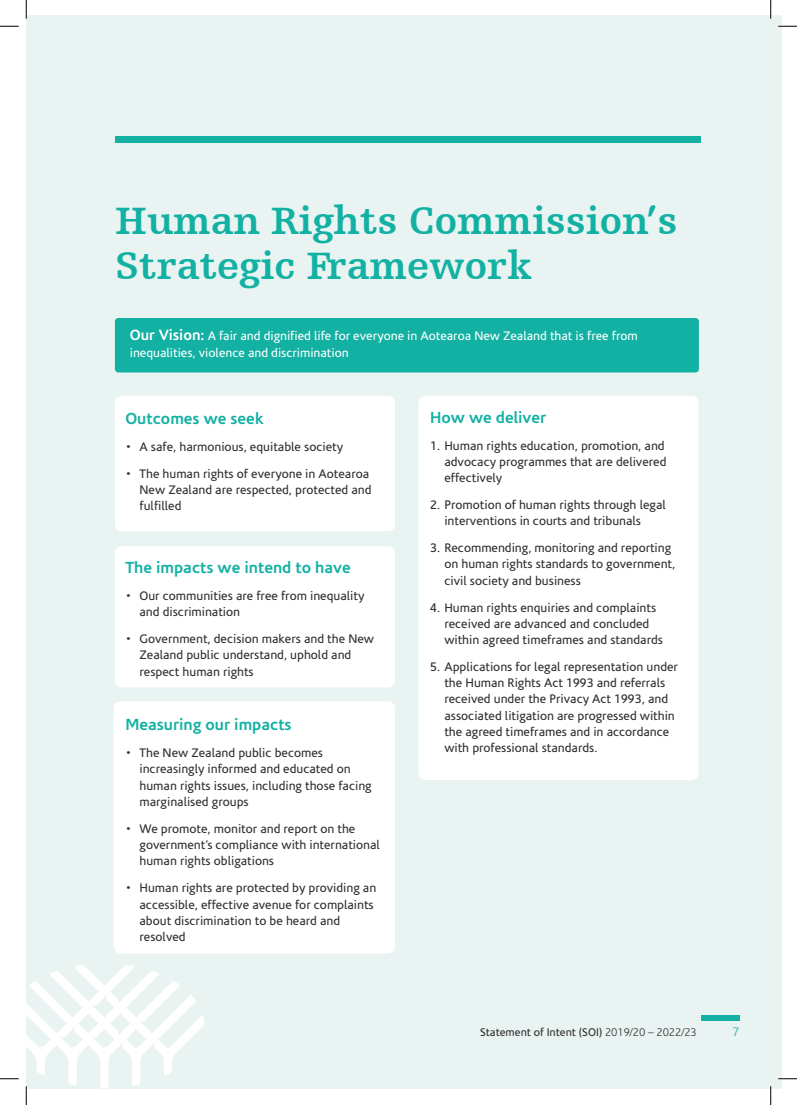
<style>
.page{position:relative;width:797px;height:1105px;background:#fff}
.page>*{position:absolute;margin:0;border:0;box-sizing:border-box;transform-origin:0 0}
.Headign_1{font:700 40px/45px "Humanist Slabserif 712 BT";color:#12b1a3}
.Head_2{font:700 16.25px "Coris Macron";color:#12b1a3}
.Head_2-2{font:12.5px/16.2px "Coris Macron";color:#312f30}
.Body_Text{font:12.5px/17.5px "Coris Macron";color:#fff}
.t1{font:300 12.5px "Coris Macron";color:#12b1a3}
.t2{font:11.25px "Coris Macron";color:#312f30}
.s1{font-weight:700;font-size:15px}
.s2{font-weight:300}
</style>
<div class="page">
<div style="left:26px;top:16px;width:755px;height:1073px;background:#e9f4f2"></div>
<div style="left:115px;top:318px;width:584px;height:54px;background:#12b1a3;border-radius:4px"></div>
<div style="left:115px;top:396px;width:280px;height:135px;background:#fff;border-radius:7px"></div>
<div style="left:418px;top:396px;width:280px;height:384px;background:#fff;border-radius:7px"></div>
<div style="left:115px;top:546px;width:280px;height:141px;background:#fff;border-radius:7px"></div>
<div style="left:114px;top:701px;width:281px;height:252px;background:#fff;border-radius:7px"></div>
<div style="left:701px;top:1015px;width:38px;height:5px;background:#12b1a3"></div>
<div style="left:115px;top:136px;width:585px;height:6px;background:#12b1a3"></div>
<svg style="left:0;top:25px;width:19px;height:2px"></svg>
<svg style="left:778px;top:25px;width:19px;height:2px"></svg>
<svg style="left:778px;top:1078px;width:19px;height:1px"></svg>
<svg style="left:25px;top:0;width:2px;height:19px"></svg>
<svg style="left:0;top:965px;width:204px;height:140px"></svg>
<svg style="left:770px;top:0;width:1px;height:19px"></svg>
<svg style="left:770px;top:1086px;width:1px;height:19px"></svg>
<p class="Headign_1" style="left:116px;top:197px;width:563px">Human Rights Commission’s<br>Strategic Framework</p>
<p class="Body_Text" style="left:130px;top:327px;width:509px"><span class="s1">Our Vision:</span> A fair and dignified life for everyone in Aotearoa New Zealand that is free from inequalities, violence and discrimination</p>
<p class="Head_2" style="left:125px;top:409px;width:140px">Outcomes we seek</p>
<p class="Head_2-2" style="left:125px;top:439px;width:219px">• A safe, harmonious, equitable society</p>
<p class="Head_2-2" style="left:139px;top:466px;width:233px;text-indent:-14px">• The human rights of everyone in Aotearoa<br>New Zealand are respected, protected and fulfilled</p>
<p class="Head_2" style="left:125px;top:558px;width:227px">The impacts we intend to have</p>
<p class="Head_2-2" style="left:139px;top:588px;width:226px;text-indent:-14px">• Our communities are free from inequality and discrimination</p>
<p class="Head_2-2" style="left:139px;top:631px;width:236px;text-indent:-14px">• Government, decision makers and the New<br>Zealand public understand, uphold and respect human rights</p>
<p class="Head_2" style="left:125px;top:715px;width:168px">Measuring our impacts</p>
<p class="Head_2-2" style="left:139px;top:745px;width:234px;text-indent:-14px">• The New Zealand public becomes increasingly informed and educated on human rights issues, including those facing marginalised groups</p>
<p class="Head_2-2" style="left:139px;top:821px;width:242px;text-indent:-14px">• We promote, monitor and report on the government’s compliance with international human rights obligations</p>
<p class="Head_2-2" style="left:139px;top:880px;width:238px;text-indent:-14px">• Human rights are protected by providing an accessible, effective avenue for complaints about discrimination to be heard and resolved</p>
<p class="Head_2" style="left:430px;top:408px;width:118px">How we deliver</p>
<p class="Head_2-2" style="left:444px;top:437px;width:224px;text-indent:-14px">1. Human rights education, promotion, and advocacy programmes that are delivered effectively</p>
<p class="Head_2-2" style="left:444px;top:497px;width:223px;text-indent:-14px">2. Promotion of human rights through legal interventions in courts and tribunals</p>
<p class="Head_2-2" style="left:444px;top:540px;width:232px;text-indent:-14px">3. Recommending, monitoring and reporting on human rights standards to government, civil society and business</p>
<p class="Head_2-2" style="left:444px;top:599px;width:220px;text-indent:-14px">4. Human rights enquiries and complaints received are advanced and concluded within agreed timeframes and standards</p>
<p class="Head_2-2" style="left:444px;top:659px;width:235px;text-indent:-14px">5. Applications for legal representation under the Human Rights Act 1993 and referrals received under the Privacy Act 1993, and associated litigation are progressed within the agreed timeframes and in accordance with professional standards.</p>
<p class="t2" style="left:480px;top:1026px;width:218px">Statement of Intent (SOI) <span class="s2">2019/20 – 2022/23</span></p>
<p class="t1" style="left:732px;top:1025px;width:8px">7</p>
</div>
